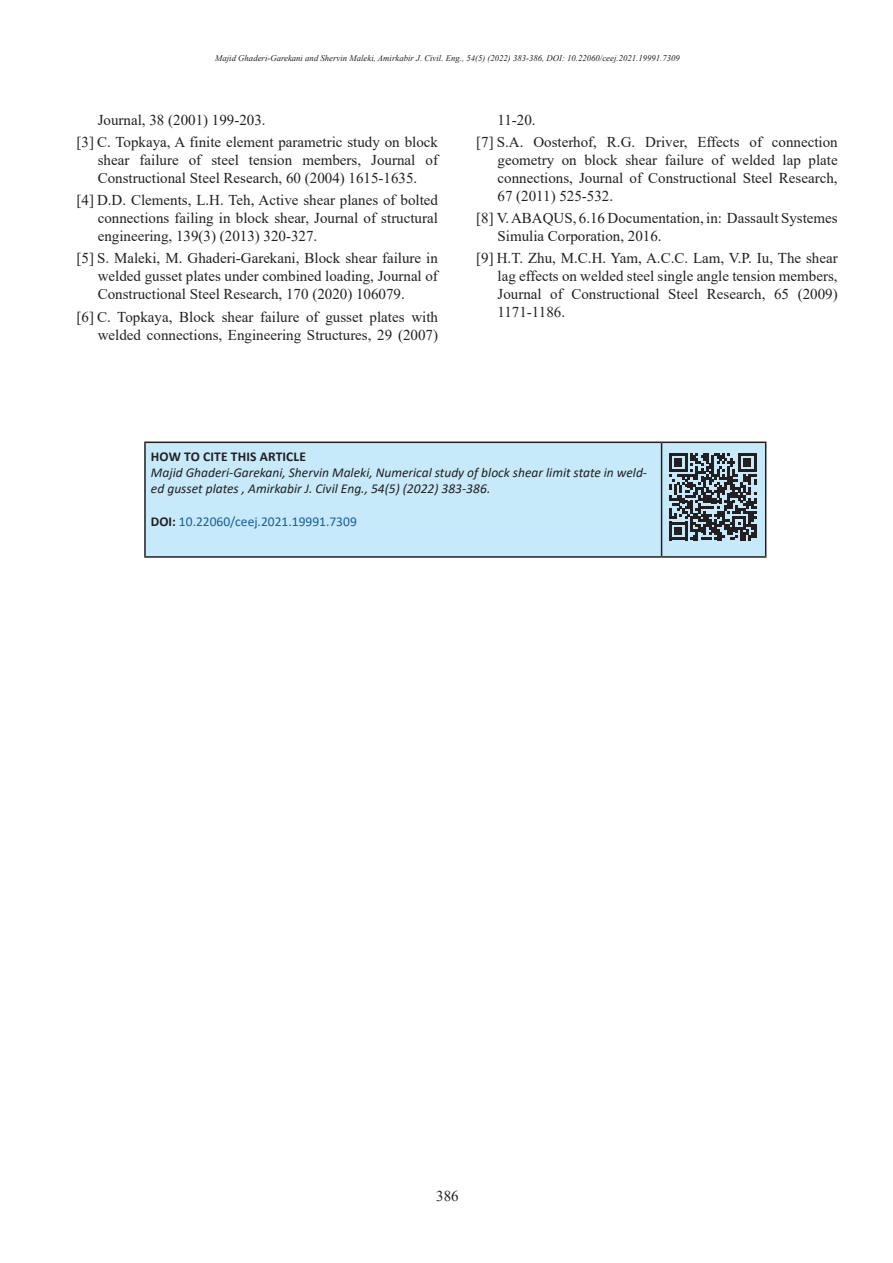
<style>
.page{position:relative;width:893px;height:1263px;background:#fff}
.page>*{position:absolute;margin:0;border:0;box-sizing:border-box;transform-origin:0 0}
.t1{font:15px/18px "Times New Roman";color:#231f20;text-align:justify}
.t2{font:italic 13.5px/16.2px "Calibri";color:#231f20}
.t3{font:13.5px "Calibri";color:#175d9e}
.t4{font:700 13.5px "Calibri";letter-spacing:.01em;color:#231f20}
.t5{font:italic 8.7px "Times New Roman";color:#231f20}
.s1{font-weight:700;color:#231f20}
</style>
<div class="page">
<div style="left:146px;top:443px;width:619px;height:113px;background:#c6eafa"></div>
<hr style="left:144px;top:441px;width:518px;height:2px;background:#231f20">
<hr style="left:144px;top:443px;width:2px;height:113px;background:#231f20">
<hr style="left:662px;top:441px;width:104px;height:2px;background:#231f20">
<hr style="left:661px;top:443px;width:1px;height:113px;background:#231f20">
<hr style="left:765px;top:443px;width:1px;height:113px;background:#231f20">
<hr style="left:144px;top:556px;width:518px;height:2px;background:#231f20">
<hr style="left:662px;top:556px;width:104px;height:2px;background:#231f20">
<svg style="left:669px;top:453px;width:87px;height:87px;background:#657279"></svg>
<p class="t5" style="left:215px;top:52px;width:466px">Majid Ghaderi-Garekani and Shervin Maleki, Amirkabir J. Civil. Eng., 54(5) (2022) 383-386, DOI: 10.22060/ceej.2021.19991.7309</p>
<p class="t1" style="left:98px;top:110px;width:169px">Journal, 38 (2001) 199-203.</p>
<p class="t1" style="left:98px;top:132px;width:342px;text-indent:-21px">[3] C. Topkaya, A finite element parametric study on block shear failure of steel tension members, Journal of Constructional Steel Research, 60 (2004) 1615-1635.</p>
<p class="t1" style="left:98px;top:191px;width:342px;text-indent:-21px">[4] D.D. Clements, L.H. Teh, Active shear planes of bolted connections failing in block shear, Journal of structural engineering, 139(3) (2013) 320-327.</p>
<p class="t1" style="left:98px;top:249px;width:342px;text-indent:-21px">[5] S. Maleki, M. Ghaderi-Garekani, Block shear failure in welded gusset plates under combined loading, Journal of Constructional Steel Research, 170 (2020) 106079.</p>
<p class="t1" style="left:77px;top:307px;width:363px;text-align:right">[6] C. Topkaya, Block shear failure of gusset plates with welded connections, Engineering Structures, 29 (2007)</p>
<p class="t1" style="left:497px;top:110px;width:40px">11-20.</p>
<p class="t1" style="left:497px;top:132px;width:342px;text-indent:-21px">[7] S.A. Oosterhof, R.G. Driver, Effects of connection geometry on block shear failure of welded lap plate connections, Journal of Constructional Steel Research, 67 (2011) 525-532.</p>
<p class="t1" style="left:497px;top:209px;width:342px;text-indent:-21px">[8] V. ABAQUS, 6.16 Documentation, in: Dassault Systemes<br>Simulia Corporation, 2016.</p>
<p class="t1" style="left:497px;top:249px;width:342px;text-indent:-21px">[9] H.T. Zhu, M.C.H. Yam, A.C.C. Lam, V.P. Iu, The shear lag effects on welded steel single angle tension members, Journal of Constructional Steel Research, 65 (2009)<br>1171-1186.</p>
<p class="t4" style="left:151px;top:447px;width:157px">HOW TO CITE THIS ARTICLE</p>
<p class="t2" style="left:151px;top:464px;width:498px">Majid Ghaderi-Garekani, Shervin Maleki, Numerical study of block shear limit state in weld&shy;ed gusset plates , Amirkabir J. Civil Eng., 54(5) (2022) 383-386.</p>
<p class="t3" style="left:151px;top:512px;width:207px"><span class="s1">DOI:</span> 10.22060/ceej.2021.19991.7309</p>
<p class="t1" style="left:436px;top:1186px;width:24px">386</p>
</div>
